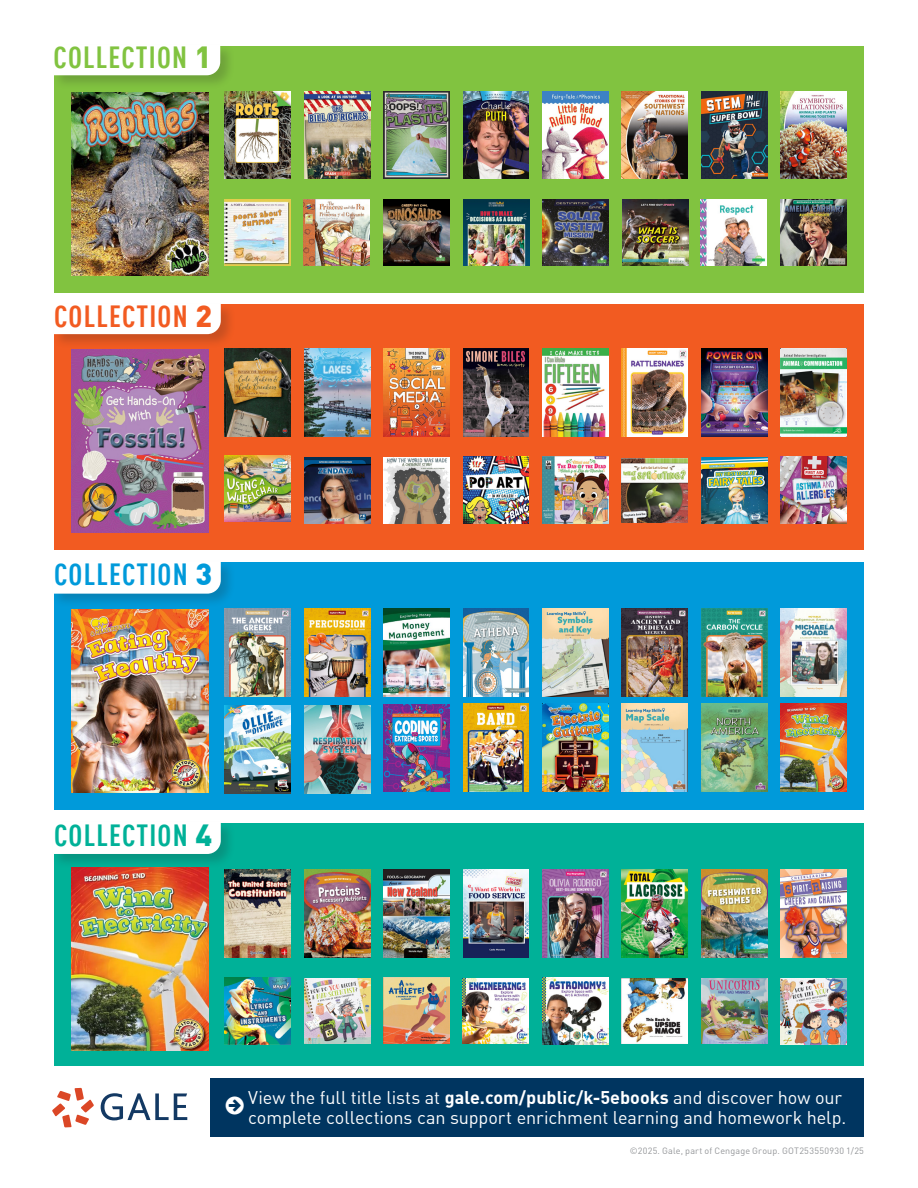
<style>
.page{position:relative;width:918px;height:1188px;background:#fff}
.page>*{position:absolute;margin:0;border:0;box-sizing:border-box;transform-origin:0 0}
.t1{font:700 condensed 30px "DIN Offc";letter-spacing:.04em;color:#81c340}
.t2{font:700 condensed 30px "DIN Offc";letter-spacing:.04em;color:#009ada}
.t3{font:700 condensed 30px "DIN Offc";letter-spacing:.04em;color:#00b198}
.t4{font:700 condensed 30px "DIN Offc";letter-spacing:.04em;color:#f25b21}
.t5{font:18px/19.5px "DIN Offc";letter-spacing:-.005em;color:#fff}
.t6{font:9px "DIN Offc";letter-spacing:.025em;color:#939598}
.s1{font-weight:900;font-stretch:normal}
.s2{font-weight:700}
</style>
<div class="page">
<div style="left:54px;top:46px;width:810px;height:246px;background:#81c340"></div>
<div style="left:54px;top:305px;width:810px;height:245px;background:#f25b21"></div>
<div style="left:54px;top:562px;width:810px;height:248px;background:#009ada"></div>
<div style="left:54px;top:823px;width:810px;height:243px;background:#00b198"></div>
<div style="left:52px;top:43px;width:183px;height:47px;background:#231f20;opacity:.2"></div>
<div style="left:53px;top:45px;width:167px;height:30px;background:#fff"></div>
<div style="left:51px;top:560px;width:185px;height:49px;background:#231f20;opacity:.2"></div>
<div style="left:53px;top:561px;width:168px;height:33px;background:#fff"></div>
<div style="left:51px;top:820px;width:185px;height:49px;background:#231f20;opacity:.2"></div>
<div style="left:53px;top:821px;width:168px;height:33px;background:#fff"></div>
<div style="left:52px;top:302px;width:184px;height:47px;background:#231f20;opacity:.2"></div>
<div style="left:53px;top:304px;width:168px;height:30px;background:#fff"></div>
<img style="left:71px;top:92px;width:138px;height:183px">
<img style="left:225px;top:91px;width:66px;height:88px">
<img style="left:304px;top:91px;width:66px;height:88px">
<img style="left:384px;top:91px;width:66px;height:88px">
<img style="left:463px;top:91px;width:66px;height:88px">
<img style="left:542px;top:91px;width:66px;height:88px">
<img style="left:622px;top:91px;width:66px;height:88px">
<img style="left:225px;top:199px;width:66px;height:66px">
<img style="left:303px;top:199px;width:66px;height:66px">
<img style="left:383px;top:199px;width:66px;height:66px">
<img style="left:463px;top:199px;width:66px;height:66px">
<img style="left:542px;top:199px;width:66px;height:66px">
<img style="left:622px;top:199px;width:66px;height:66px">
<img style="left:701px;top:199px;width:66px;height:66px">
<img style="left:781px;top:199px;width:66px;height:66px">
<img style="left:71px;top:350px;width:138px;height:183px">
<img style="left:225px;top:349px;width:66px;height:88px">
<img style="left:304px;top:349px;width:66px;height:88px">
<img style="left:384px;top:349px;width:66px;height:88px">
<img style="left:463px;top:349px;width:66px;height:88px">
<img style="left:542px;top:349px;width:66px;height:88px">
<img style="left:622px;top:349px;width:66px;height:88px">
<img style="left:701px;top:349px;width:66px;height:88px">
<img style="left:781px;top:349px;width:66px;height:88px">
<img style="left:225px;top:456px;width:66px;height:66px">
<img style="left:304px;top:457px;width:66px;height:66px">
<img style="left:384px;top:457px;width:66px;height:66px">
<img style="left:463px;top:457px;width:66px;height:66px">
<img style="left:542px;top:457px;width:66px;height:66px">
<img style="left:622px;top:458px;width:66px;height:64px">
<img style="left:701px;top:457px;width:66px;height:66px">
<img style="left:781px;top:457px;width:66px;height:66px">
<img style="left:71px;top:609px;width:138px;height:183px">
<img style="left:71px;top:868px;width:138px;height:183px">
<img style="left:225px;top:608px;width:66px;height:88px">
<img style="left:304px;top:608px;width:66px;height:88px">
<img style="left:384px;top:608px;width:66px;height:88px">
<img style="left:463px;top:608px;width:66px;height:88px">
<img style="left:463px;top:703px;width:66px;height:88px">
<img style="left:542px;top:608px;width:66px;height:88px">
<img style="left:542px;top:703px;width:66px;height:88px">
<img style="left:622px;top:608px;width:66px;height:88px">
<img style="left:622px;top:703px;width:66px;height:88px">
<img style="left:701px;top:608px;width:66px;height:88px">
<img style="left:701px;top:703px;width:66px;height:88px">
<img style="left:781px;top:608px;width:66px;height:88px">
<img style="left:781px;top:703px;width:66px;height:88px">
<img style="left:225px;top:706px;width:66px;height:88px">
<img style="left:304px;top:706px;width:66px;height:88px">
<img style="left:384px;top:704px;width:66px;height:87px">
<img style="left:225px;top:870px;width:66px;height:88px">
<img style="left:304px;top:870px;width:66px;height:88px">
<img style="left:384px;top:870px;width:66px;height:88px">
<img style="left:463px;top:870px;width:66px;height:88px">
<img style="left:542px;top:870px;width:66px;height:88px">
<img style="left:622px;top:870px;width:66px;height:88px">
<img style="left:701px;top:870px;width:66px;height:88px">
<img style="left:781px;top:870px;width:66px;height:88px">
<img style="left:225px;top:978px;width:66px;height:66px">
<img style="left:383px;top:978px;width:66px;height:66px">
<img style="left:304px;top:978px;width:66px;height:66px">
<img style="left:463px;top:978px;width:66px;height:66px">
<img style="left:542px;top:978px;width:66px;height:66px">
<img style="left:622px;top:978px;width:66px;height:66px">
<img style="left:701px;top:978px;width:66px;height:66px">
<img style="left:701px;top:91px;width:66px;height:88px">
<img style="left:781px;top:978px;width:66px;height:66px">
<img style="left:781px;top:91px;width:66px;height:88px">
<svg style="left:52px;top:1088px;width:42px;height:39px"></svg>
<svg style="left:101px;top:1093px;width:86px;height:27px"></svg>
<div style="left:211px;top:1079px;width:653px;height:58px;background:#003560"></div>
<h1 class="t1" style="left:53px;top:39px;width:160px">COLLECTION <span class="s1">1</span></h1>
<h1 class="t4" style="left:54px;top:298px;width:160px">COLLECTION <span class="s1">2</span></h1>
<h1 class="t2" style="left:54px;top:556px;width:160px">COLLECTION <span class="s1">3</span></h1>
<h1 class="t3" style="left:54px;top:817px;width:160px">COLLECTION <span class="s1">4</span></h1>
<p class="t5" style="left:248px;top:1088px;width:600px">View the full title lists at <span class="s2">gale.com/public/k-5ebooks</span> and discover how our complete collections can support enrichment learning and homework help.</p>
<p class="t6" style="left:630px;top:1145px;width:236px">©2025. Gale, part of Cengage Group. GOT253550930 1/25</p>
</div>
